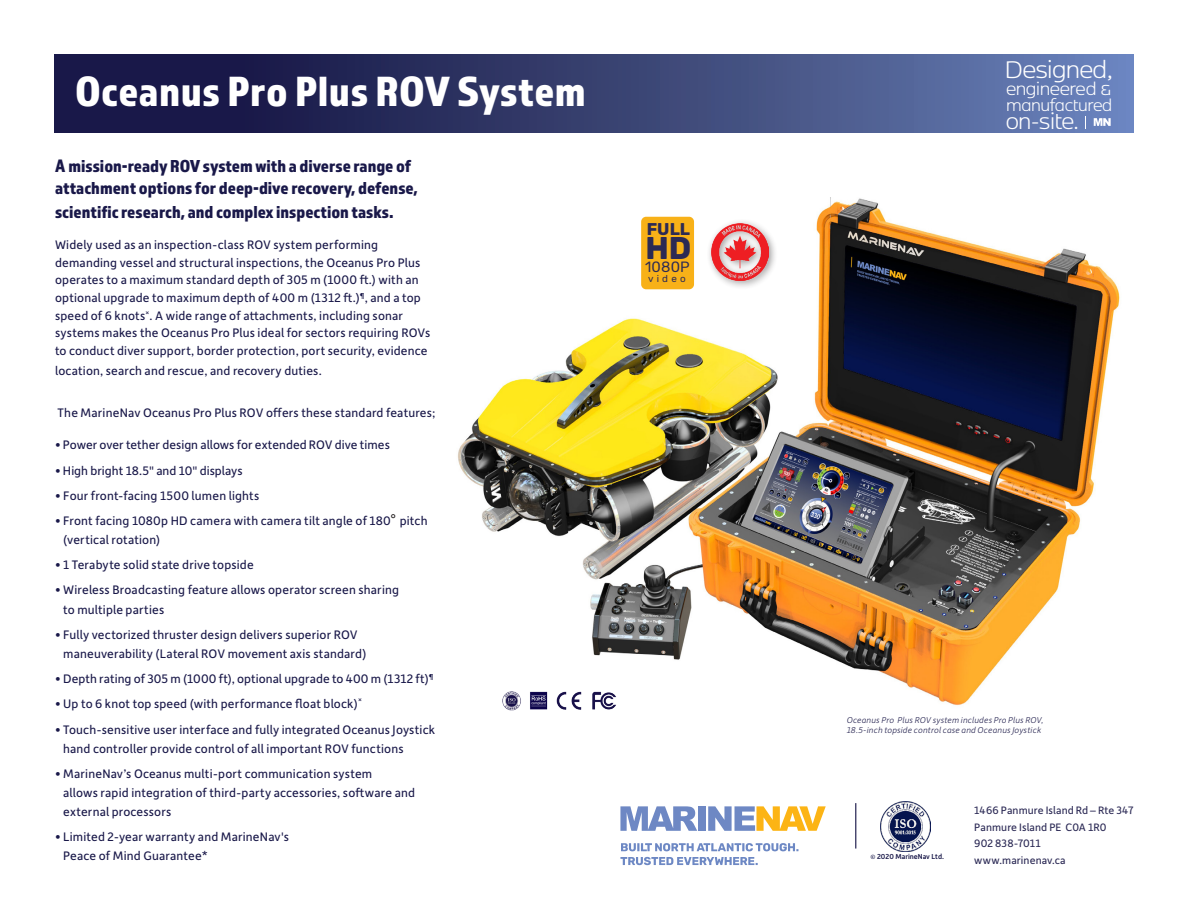
<style>
.page{position:relative;width:1188px;height:918px;background:#fff}
.page>*{position:absolute;margin:0;border:0;box-sizing:border-box;transform-origin:0 0}
.t1{font:43.8px "Almaq Refined";letter-spacing:.01em;color:#fff}
.t2{font:700 31.35px "Rubik";color:#2c2a54}
.t3{font:300 28.35px "Kobenhavn Sans";letter-spacing:-.025em;color:#fff}
.t4{font:300 26.25px "Kobenhavn Sans";letter-spacing:-.04em;color:#fff}
.t5{font:300 21px "Kobenhavn Sans";letter-spacing:-.025em;color:#fff}
.t6{font:300 19.5px "Kobenhavn Sans";letter-spacing:-.02em;color:#fff}
.t7{font:18px/21.6px "Almaq Refined";color:#191849}
.t8{font:700 16.95px "Rubik";color:#2c2a54}
.t9{font:14.85px "Rubik";letter-spacing:.01em;color:#2c2a54}
.t10{font:13.2px/19.2px "Depot New";letter-spacing:.015em;color:#191849}
.t11{font:11.55px "Depot New";letter-spacing:.01em;color:#2a2854}
.t12{font:9.9px "Rubik";letter-spacing:.32em;color:#2c2a54}
.t13{font:italic 300 9px/10.5px "Depot New";letter-spacing:.015em;color:#2a2854}
.t14{font:500 7.65px "Depot New";color:#191849}
.s1{font-size:18.75px}
.s2{font-size:18px;color:#231f20}
</style>
<div class="page">
<img style="left:458px;top:197px;width:662px;height:509px">
<img style="left:881px;top:802px;width:49px;height:49px">
<hr style="left:855px;top:803px;width:1px;height:46px;background:#191849">
<svg style="left:620px;top:806px;width:77px;height:25px"></svg>
<div style="left:698px;top:806px;width:8px;height:25px;background:#6e88c4"></div>
<svg style="left:708px;top:806px;width:118px;height:25px"></svg>
<svg style="left:621px;top:843px;width:177px;height:8px"></svg>
<svg style="left:620px;top:857px;width:138px;height:8px"></svg>
<img style="left:499px;top:683px;width:123px;height:28px">
<div style="left:707px;top:219px;width:71px;height:71px;background:#231f20;opacity:.45"></div>
<img style="left:711px;top:223px;width:58px;height:58px">
<div style="left:639px;top:211px;width:63px;height:84px;background:#fff"></div>
<svg style="left:641px;top:295px;width:52px;height:1px"></svg>
<div style="left:641px;top:217px;width:53px;height:72px;background:#f8b118;border-radius:5px"></div>
<svg style="left:54px;top:54px;width:1080px;height:79px;background:#394374"></svg>
<svg style="left:1085px;top:116px;width:1px;height:13px"></svg>
<svg style="left:1094px;top:118px;width:17px;height:8px"></svg>
<p class="t3" style="left:1004px;top:50px;width:110px">Designed,</p>
<p class="t4" style="left:1006px;top:104px;width:75px">on-site.</p>
<p class="t1" style="left:75px;top:65px;width:512px">Oceanus Pro Plus ROV System</p>
<p class="t5" style="left:1006px;top:75px;width:107px">engineered &amp;</p>
<p class="t6" style="left:1006px;top:92px;width:108px">manufactured</p>
<p class="t7" style="left:55px;top:155px;width:364px"><span class="s1">A</span> mission-ready ROV system with a diverse range of attachment options for deep-dive recovery, defense,</p>
<p class="t7" style="left:55px;top:201px;width:340px">scientific research, and complex inspection tasks<span class="s1">.</span></p>
<p class="t10" style="left:55px;top:235px;width:377px;line-height:17.7px">Widely used as an inspection-class ROV system performing demanding vessel and structural inspections, the Oceanus Pro Plus operates to a maximum standard depth of 305 m (1000 ft.) with an optional upgrade to maximum depth of 400 m (1312 ft.)<sup>¶</sup>, and a top speed of 6 knots<sup>×</sup>. A wide range of attachments, including sonar systems makes the Oceanus Pro Plus ideal for sectors requiring ROVs to conduct diver support, border protection, port security, evidence</p>
<p class="t10" style="left:55px;top:361px;width:268px">location, search and rescue, and recovery duties.</p>
<p class="t10" style="left:58px;top:402px;width:379px">The MarineNav Oceanus Pro Plus ROV offers these standard features;</p>
<p class="t10" style="left:55px;top:435px;width:336px">• Power over tether design allows for extended ROV dive times</p>
<p class="t10" style="left:55px;top:460px;width:189px">• High bright 18.5" and 10" displays</p>
<p class="t10" style="left:55px;top:485px;width:206px">• Four front-facing 1500 lumen lights</p>
<p class="t10" style="left:63px;top:510px;width:366px;text-indent:-8px">• Front facing 1080p HD camera with camera tilt angle of 180<span class="s2">°</span> pitch (vertical rotation)</p>
<p class="t10" style="left:55px;top:555px;width:200px">• 1 Terabyte solid state drive topside</p>
<p class="t10" style="left:63px;top:580px;width:337px;text-indent:-8px">• Wireless Broadcasting feature allows operator screen sharing to multiple parties</p>
<p class="t10" style="left:63px;top:624px;width:305px;text-indent:-8px">• Fully vectorized thruster design delivers superior ROV maneuverability (Lateral ROV movement axis standard)</p>
<p class="t10" style="left:55px;top:669px;width:380px">• Depth rating of 305 m (1000 ft), optional upgrade to 400 m (1312 ft)<sup>¶</sup></p>
<p class="t10" style="left:55px;top:694px;width:308px">• Up to 6 knot top speed (with performance float block)<sup>×</sup></p>
<p class="t10" style="left:63px;top:719px;width:373px;text-indent:-8px">• Touch-sensitive user interface and fully integrated Oceanus Joystick hand controller provide control of all important ROV functions</p>
<p class="t10" style="left:63px;top:763px;width:353px;text-indent:-8px">• MarineNav’s Oceanus multi-port communication system<br>allows rapid integration of third-party accessories, software and external processors</p>
<p class="t10" style="left:63px;top:827px;width:227px;text-indent:-8px">• Limited 2-year warranty and MarineNav's<br>Peace of Mind Guarantee*</p>
<p class="t8" style="left:647px;top:219px;width:45px">FULL</p>
<p class="t9" style="left:645px;top:259px;width:46px">1080P</p>
<p class="t12" style="left:648px;top:273px;width:39px">video</p>
<p class="t2" style="left:645px;top:230px;width:47px">HD</p>
<p class="t13" style="left:847px;top:714px;width:198px">Oceanus Pro Plus ROV system includes Pro Plus ROV,<br>18.5-inch topside control case and Oceanus Joystick</p>
<p class="t14" style="left:871px;top:852px;width:75px">© 2020 MarineNav Ltd.</p>
<p class="t11" style="left:974px;top:803px;width:160px">1466 Panmure Island Rd – Rte 347</p>
<p class="t11" style="left:974px;top:819px;width:134px">Panmure Island PE C0A 1R0</p>
<p class="t11" style="left:974px;top:836px;width:68px">902 838-7011</p>
<p class="t11" style="left:974px;top:853px;width:93px">www.marinenav.ca</p>
</div>
